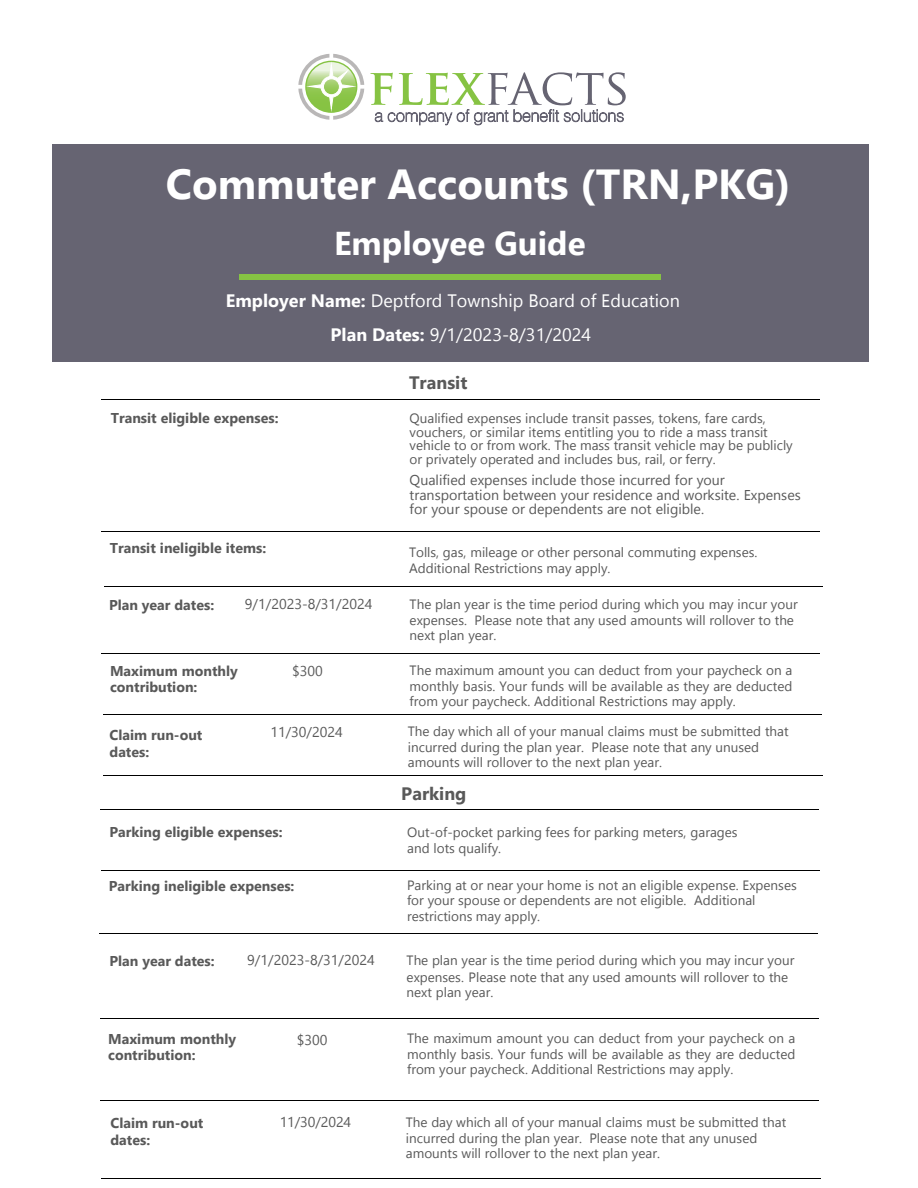
<style>
.page{position:relative;width:918px;height:1188px;background:#fff}
.page>*{position:absolute;margin:0;border:0;box-sizing:border-box;transform-origin:0 0}
.t1{font:700 42px "Gadugi";color:#fff}
.t2{font:700 33px "Gadugi";color:#fff}
.t3{font:18px/33.3px "Gadugi";color:#fff}
.t4{font:700 18px "Gadugi";color:#595959}
.t5{font:700 14.25px/16.4px "Gadugi";color:#595959}
.t6{font:14.25px/14.2px "Gadugi";color:#595959}
.t7{font:13.5px/15.5px "Gadugi";color:#595959}
.s1{font-style:inherit}
.s2{font-weight:700}
</style>
<div class="page">
<div style="left:52px;top:144px;width:816px;height:218px;background:#666472"></div>
<div style="left:240px;top:274px;width:421px;height:6px;background:#86c343"></div>
<svg style="left:298px;top:54px;width:66px;height:66px"></svg>
<svg style="left:370px;top:72px;width:256px;height:53px"></svg>
<hr style="left:100px;top:809px;width:299px;height:1px;background:#000">
<hr style="left:399px;top:809px;width:419px;height:1px;background:#000">
<hr style="left:101px;top:870px;width:299px;height:1px;background:#000">
<hr style="left:400px;top:870px;width:420px;height:1px;background:#000">
<hr style="left:99px;top:934px;width:137px;height:1px;background:#000">
<hr style="left:237px;top:934px;width:161px;height:1px;background:#000">
<hr style="left:399px;top:934px;width:419px;height:1px;background:#000">
<hr style="left:100px;top:1018px;width:137px;height:1px;background:#000">
<hr style="left:237px;top:1018px;width:162px;height:1px;background:#000">
<hr style="left:399px;top:1018px;width:419px;height:1px;background:#000">
<hr style="left:100px;top:1100px;width:137px;height:1px;background:#000">
<hr style="left:237px;top:1100px;width:162px;height:1px;background:#000">
<hr style="left:399px;top:1100px;width:419px;height:1px;background:#000">
<hr style="left:101px;top:1178px;width:138px;height:1px;background:#000">
<hr style="left:239px;top:1178px;width:162px;height:1px;background:#000">
<hr style="left:401px;top:1178px;width:420px;height:1px;background:#000">
<hr style="left:101px;top:399px;width:299px;height:1px;background:#000">
<hr style="left:401px;top:399px;width:419px;height:1px;background:#000">
<hr style="left:101px;top:532px;width:299px;height:1px;background:#000">
<hr style="left:401px;top:532px;width:419px;height:1px;background:#000">
<hr style="left:104px;top:586px;width:136px;height:1px;background:#000">
<hr style="left:241px;top:586px;width:161px;height:1px;background:#000">
<hr style="left:403px;top:586px;width:419px;height:1px;background:#000">
<hr style="left:101px;top:653px;width:137px;height:1px;background:#000">
<hr style="left:239px;top:653px;width:161px;height:1px;background:#000">
<hr style="left:401px;top:653px;width:419px;height:1px;background:#000">
<hr style="left:103px;top:714px;width:137px;height:1px;background:#000">
<hr style="left:240px;top:714px;width:162px;height:1px;background:#000">
<hr style="left:402px;top:714px;width:420px;height:1px;background:#000">
<hr style="left:103px;top:775px;width:138px;height:1px;background:#000">
<hr style="left:241px;top:775px;width:162px;height:1px;background:#000">
<hr style="left:403px;top:775px;width:420px;height:1px;background:#000">
<h1 class="t1" style="left:166px;top:159px;width:626px">Commuter Accounts <span class="s1">(</span>TRN,PKG<span class="s1">)</span></h1>
<h2 class="t2" style="left:334px;top:223px;width:253px">Employee Guide</h2>
<h3 class="t3" style="left:331px;top:284px;width:351px;text-indent:-105px"><span class="s2">Employer Name:</span> Deptford Township Board of Education<br><span class="s2">Plan Dates:</span> 9/1/2023-8/31/2024</h3>
<h3 class="t4" style="left:409px;top:371px;width:60px">Transit</h3>
<p class="t5" style="left:111px;top:410px;width:169px">Transit eligible expenses:</p>
<p class="t7" style="left:410px;top:412px;width:385px;line-height:13.5px">Qualified expenses include transit passes, tokens, fare cards, vouchers, or similar items entitling you to ride a mass transit vehicle to or from work. The mass transit vehicle may be publicly or privately operated and includes bus, rail, or ferry.</p>
<p class="t6" style="left:410px;top:473px;width:393px">Qualified expenses include those incurred for your transportation between your residence and worksite. Expenses for your spouse or dependents are not eligible.</p>
<p class="t5" style="left:110px;top:540px;width:158px">Transit ineligible items:</p>
<p class="t7" style="left:409px;top:545px;width:350px">Tolls, gas, mileage or other personal commuting expenses.<br>Additional Restrictions may apply.</p>
<p class="t5" style="left:109px;top:597px;width:107px">Plan year dates:</p>
<p class="t7" style="left:410px;top:597px;width:390px">The plan year is the time period during which you may incur your expenses. Please note that any used amounts will rollover to the next plan year.</p>
<p class="t5" style="left:110px;top:662px;width:129px">Maximum monthly contribution:</p>
<p class="t6" style="left:292px;top:664px;width:32px">$300</p>
<p class="t7" style="left:410px;top:663px;width:384px;text-align:justify">The maximum amount you can deduct from your paycheck on a monthly basis. Your funds will be available as they are deducted from your paycheck. Additional Restrictions may apply.</p>
<p class="t5" style="left:110px;top:726px;width:94px;line-height:17.1px">Claim run-out dates:</p>
<p class="t6" style="left:270px;top:725px;width:74px">11/30/2024</p>
<p class="t7" style="left:408px;top:724px;width:382px">The day which all of your manual claims must be submitted that incurred during the plan year. Please note that any unused amounts will rollover to the next plan year.</p>
<p class="t6" style="left:245px;top:597px;width:129px">9/1/2023-8/31/2024</p>
<p class="t4" style="left:401px;top:783px;width:67px">Parking</p>
<p class="t5" style="left:109px;top:824px;width:175px">Parking eligible expenses:</p>
<p class="t7" style="left:407px;top:824px;width:332px;line-height:16.2px">Out-of-pocket parking fees for parking meters, garages and lots qualify.</p>
<p class="t5" style="left:109px;top:877px;width:187px">Parking ineligible expenses:</p>
<p class="t7" style="left:407px;top:877px;width:391px">Parking at or near your home is not an eligible expense. Expenses for your spouse or dependents are not eligible. Additional restrictions may apply.</p>
<p class="t5" style="left:110px;top:953px;width:107px">Plan year dates:</p>
<p class="t6" style="left:247px;top:953px;width:129px">9/1/2023-8/31/2024</p>
<p class="t7" style="left:407px;top:952px;width:389px;line-height:17px">The plan year is the time period during which you may incur your expenses. Please note that any used amounts will rollover to the</p>
<p class="t7" style="left:407px;top:985px;width:88px">next plan year.</p>
<p class="t5" style="left:108px;top:1030px;width:130px">Maximum monthly contribution:</p>
<p class="t6" style="left:297px;top:1032px;width:32px">$300</p>
<p class="t7" style="left:407px;top:1031px;width:390px;text-align:justify">The maximum amount you can deduct from your paycheck on a monthly basis. Your funds will be available as they are deducted from your paycheck. Additional Restrictions may apply.</p>
<p class="t5" style="left:111px;top:1115px;width:94px;line-height:17.1px">Claim run-out dates:</p>
<p class="t6" style="left:280px;top:1115px;width:73px">11/30/2024</p>
<p class="t7" style="left:406px;top:1115px;width:382px">The day which all of your manual claims must be submitted that incurred during the plan year. Please note that any unused amounts will rollover to the next plan year.</p>
</div>
